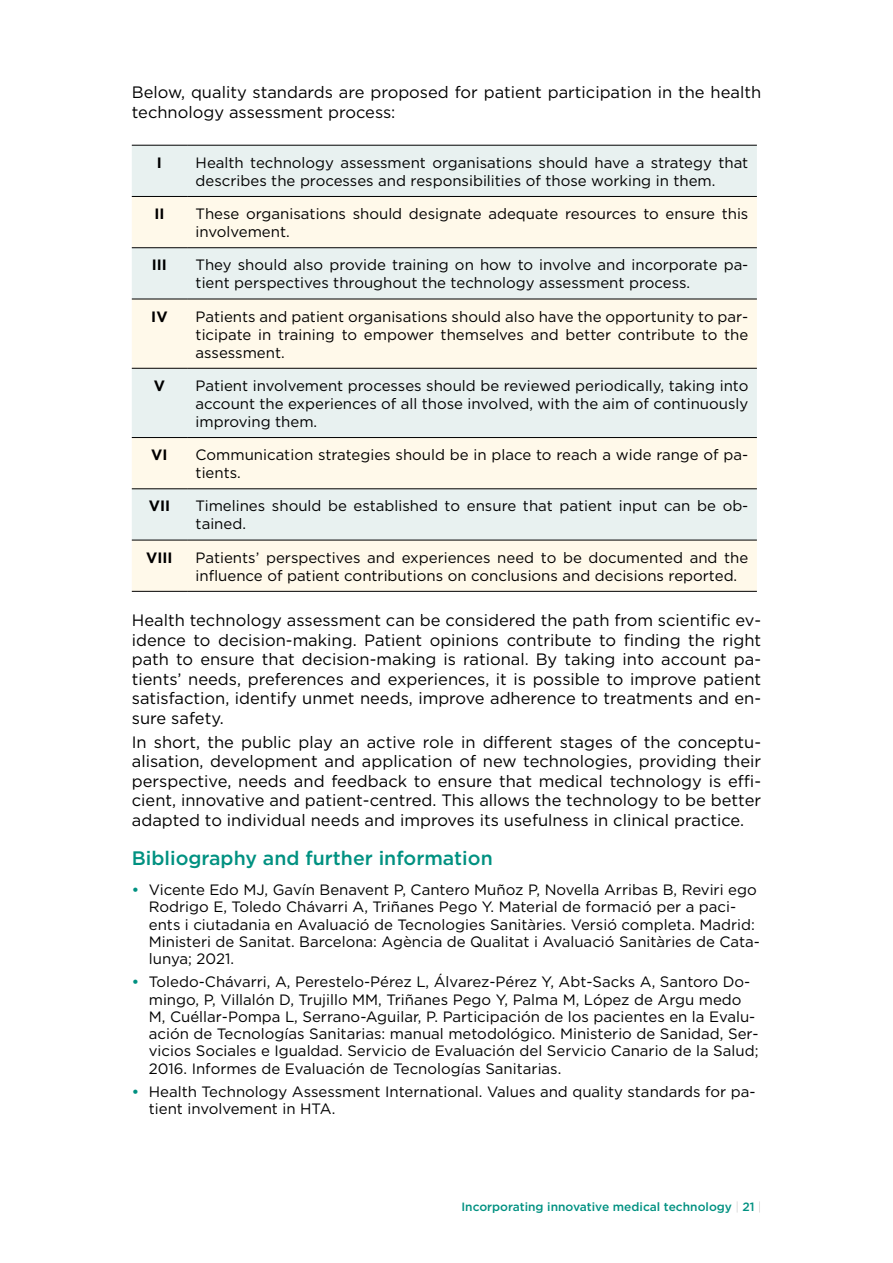
<style>
.page{position:relative;width:893px;height:1263px;background:#fff}
.page>*{position:absolute;margin:0;border:0;box-sizing:border-box;transform-origin:0 0}
.Titol_Biblio{font:500 19.5px "Gotham";color:#009181}
.TXTAng{font:16.5px/19.5px "Gotham";color:#000;text-align:justify}
.TXT_TAULA{font:15px/18px "Gotham";color:#000}
.TXT_TAULA-2{font:700 15px "Gotham";color:#000}
.t1{font:500 12px "Gotham";color:#009181}
.s1{font-weight:500;color:#009181}
.s2{font-weight:100;color:#878787}
</style>
<div class="page">
<div style="left:132px;top:146px;width:625px;height:50px;background:#e8f1f0"></div>
<svg style="left:132px;top:197px;width:625px;height:394px;fill:#fff9ea"></svg>
<hr style="left:132px;top:145px;width:55px;height:1px;background:#000">
<hr style="left:187px;top:145px;width:570px;height:1px;background:#000">
<hr style="left:132px;top:196px;width:55px;height:1px;background:#000">
<hr style="left:187px;top:196px;width:570px;height:1px;background:#000">
<hr style="left:132px;top:247px;width:55px;height:1px;background:#000">
<hr style="left:187px;top:247px;width:570px;height:1px;background:#000">
<hr style="left:132px;top:299px;width:55px;height:1px;background:#000">
<hr style="left:187px;top:299px;width:570px;height:1px;background:#000">
<hr style="left:132px;top:368px;width:55px;height:1px;background:#000">
<hr style="left:187px;top:368px;width:570px;height:1px;background:#000">
<hr style="left:132px;top:437px;width:55px;height:1px;background:#000">
<hr style="left:187px;top:437px;width:570px;height:1px;background:#000">
<hr style="left:132px;top:488px;width:55px;height:1px;background:#000">
<hr style="left:187px;top:488px;width:570px;height:1px;background:#000">
<hr style="left:132px;top:540px;width:55px;height:1px;background:#000">
<hr style="left:187px;top:540px;width:570px;height:1px;background:#000">
<hr style="left:132px;top:591px;width:55px;height:1px;background:#000">
<hr style="left:187px;top:591px;width:570px;height:1px;background:#000">
<p class="TXTAng" style="left:132px;top:82px;width:631px">Below, quality standards are proposed for patient participation in the health technology assessment process:</p>
<p class="TXT_TAULA-2" style="left:157px;top:153px;width:7px">I</p>
<p class="TXT_TAULA" style="left:196px;top:153px;width:554px">Health technology assessment organisations should have a strategy that describes the processes and responsibilities of those working in them.</p>
<p class="TXT_TAULA-2" style="left:154px;top:204px;width:12px">II</p>
<p class="TXT_TAULA" style="left:196px;top:204px;width:554px">These organisations should designate adequate resources to ensure this involvement.</p>
<p class="TXT_TAULA-2" style="left:152px;top:255px;width:17px">III</p>
<p class="TXT_TAULA" style="left:196px;top:256px;width:554px">They should also provide training on how to involve and incorporate pa&shy;tient perspectives throughout the technology assessment process.</p>
<p class="TXT_TAULA-2" style="left:151px;top:306px;width:18px">IV</p>
<p class="TXT_TAULA" style="left:196px;top:307px;width:554px;text-align:justify">Patients and patient organisations should also have the opportunity to par&shy;ticipate in training to empower themselves and better contribute to the assessment.</p>
<p class="TXT_TAULA-2" style="left:154px;top:376px;width:13px">V</p>
<p class="TXT_TAULA" style="left:196px;top:376px;width:554px;text-align:justify">Patient involvement processes should be reviewed periodically, taking into account the experiences of all those involved, with the aim of continuously improving them.</p>
<p class="TXT_TAULA-2" style="left:151px;top:445px;width:18px">VI</p>
<p class="TXT_TAULA" style="left:196px;top:445px;width:554px">Communication strategies should be in place to reach a wide range of pa&shy;tients.</p>
<p class="TXT_TAULA-2" style="left:149px;top:496px;width:23px">VII</p>
<p class="TXT_TAULA" style="left:196px;top:497px;width:554px">Timelines should be established to ensure that patient input can be ob&shy;tained.</p>
<p class="TXT_TAULA-2" style="left:146px;top:547px;width:28px">VIII</p>
<p class="TXT_TAULA" style="left:196px;top:548px;width:554px">Patients’ perspectives and experiences need to be documented and the influence of patient contributions on conclusions and decisions reported.</p>
<p class="TXTAng" style="left:132px;top:610px;width:631px">Health technology assessment can be considered the path from scientific ev&shy;idence to decision-making. Patient opinions contribute to finding the right path to ensure that decision-making is rational. By taking into account pa&shy;tients’ needs, preferences and experiences, it is possible to improve patient satisfaction, identify unmet needs, improve adherence to treatments and en&shy;sure safety.</p>
<p class="TXTAng" style="left:132px;top:732px;width:631px">In short, the public play an active role in different stages of the conceptu&shy;alisation, development and application of new technologies, providing their perspective, needs and feedback to ensure that medical technology is effi&shy;cient, innovative and patient-centred. This allows the technology to be better adapted to individual needs and improves its usefulness in clinical practice.</p>
<p class="Titol_Biblio" style="left:132px;top:845px;width:362px">Bibliography and further information</p>
<p class="TXT_TAULA" style="left:149px;top:881px;width:613px;line-height:17.2px;text-indent:-17px"><span class="s1">•</span> Vicente Edo MJ, Gavín Benavent P, Cantero Muñoz P, Novella Arribas B, Reviri ego Rodrigo E, Toledo Chávarri A, Triñanes Pego Y. Material de formació per a paci&shy;ents i ciutadania en Avaluació de Tecnologies Sanitàries. Versió completa. Madrid:<br>Ministeri de Sanitat. Barcelona: Agència de Qualitat i Avaluació Sanitàries de Cata&shy;lunya; 2021.</p>
<p class="TXT_TAULA" style="left:149px;top:973px;width:611px;line-height:17.2px;text-indent:-17px"><span class="s1">•</span> Toledo-Chávarri, A, Perestelo-Pérez L, Álvarez-Pérez Y, Abt-Sacks A, Santoro Do&shy;mingo, P, Villalón D, Trujillo MM, Triñanes Pego Y, Palma M, López de Argu medo M, Cuéllar-Pompa L, Serrano-Aguilar, P. Participación de los pacientes en la Evalu&shy;ación de Tecnologías Sanitarias: manual metodológico. Ministerio de Sanidad, Ser&shy;vicios Sociales e Igualdad. Servicio de Evaluación del Servicio Canario de la Salud; 2016. Informes de Evaluación de Tecnologías Sanitarias.</p>
<p class="TXT_TAULA" style="left:149px;top:1082px;width:608px;line-height:17.2px;text-indent:-17px"><span class="s1">•</span> Health Technology Assessment International. Values and quality standards for pa&shy;tient involvement in HTA.</p>
<p class="t1" style="left:461px;top:1199px;width:301px">Incorporating innovative medical technology <span class="s2">|</span> 21 <span class="s2">|</span></p>
</div>
